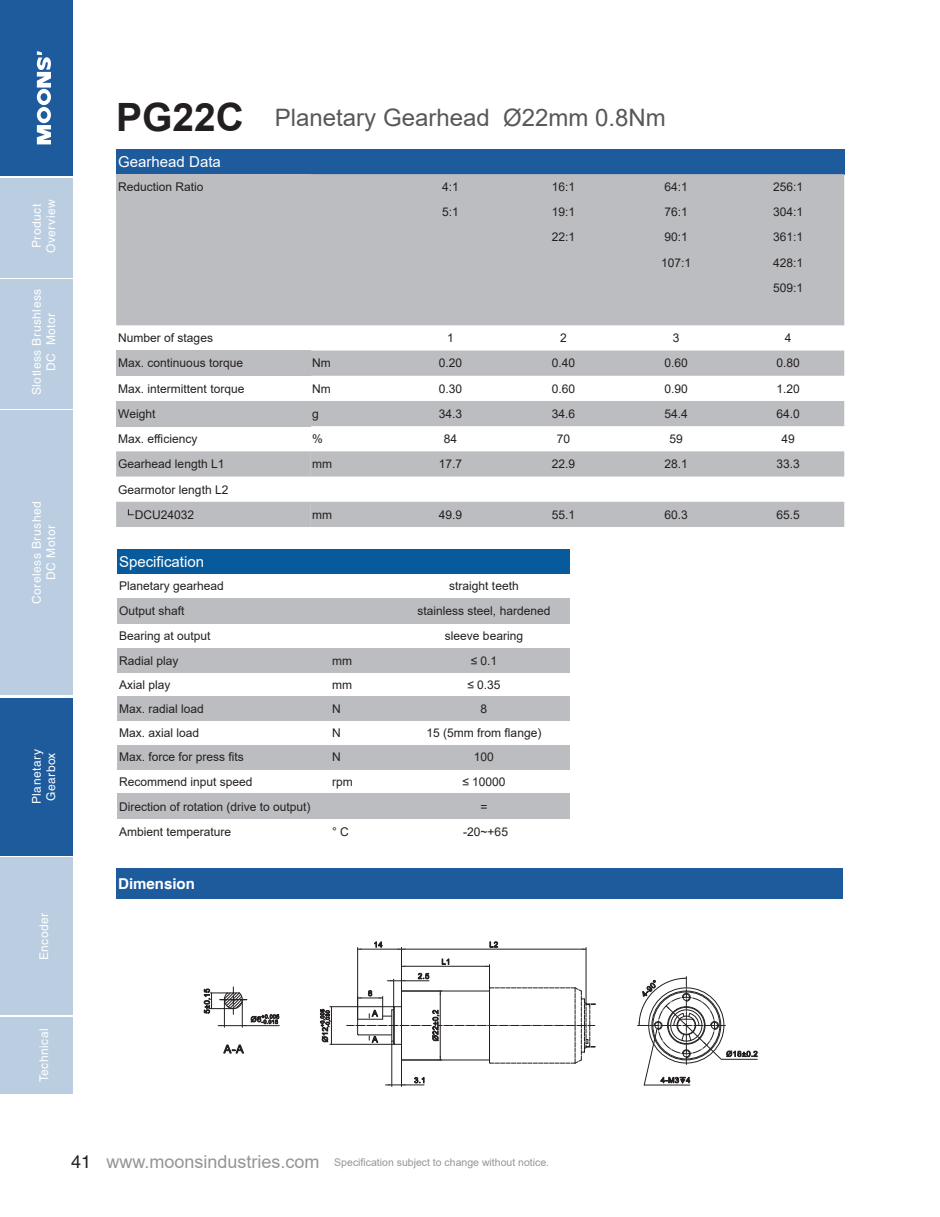
<style>
.page{position:relative;width:940px;height:1217px;background:#fff}
.page>*{position:absolute;margin:0;border:0;box-sizing:border-box;transform-origin:0 0}
.t1{font:700 39px "Arial";color:#231f20}
.t2{font:24px "Arial";color:#57585a}
.t3{font:18px "Arial";color:#939598}
.t4{font:15px "Arial";color:#fff}
.t5{font:700 15px "Helvetica";color:#fff}
.t6{font:12px/25.2px "Arial";color:#231f20}
.t7{font:12px/14.4px "Helvetica";letter-spacing:.04em;color:#fff;text-align:center}
.t8{font:10.5px "Arial";color:#939598}
.s1{font-family:"FZHTJW GB1 0";color:#231f20}
</style>
<div class="page">
<div style="left:0;top:178px;width:72px;height:99px;background:#bbcee1"></div>
<div style="left:0;top:0;width:72px;height:175px;background:#1e5b9c"></div>
<div style="left:0;top:279px;width:72px;height:129px;background:#bbcee1"></div>
<div style="left:0;top:410px;width:72px;height:284px;background:#bbcee1"></div>
<div style="left:0;top:697px;width:72px;height:158px;background:#1e5b9c"></div>
<div style="left:0;top:857px;width:72px;height:158px;background:#bbcee1"></div>
<div style="left:0;top:1016px;width:72px;height:77px;background:#bbcee1"></div>
<svg style="left:36px;top:51px;width:15px;height:93px"></svg>
<div style="left:116px;top:868px;width:726px;height:30px;background:#1e5b9c"></div>
<div style="left:116px;top:149px;width:616px;height:25px;background:#1e5b9c"></div>
<div style="left:732px;top:149px;width:112px;height:25px;background:#1e5b9c"></div>
<div style="left:116px;top:174px;width:728px;height:151px;background:#bcbdc0"></div>
<div style="left:116px;top:350px;width:194px;height:25px;background:#bcbdc0"></div>
<div style="left:310px;top:350px;width:534px;height:25px;background:#bcbdc0"></div>
<div style="left:116px;top:401px;width:194px;height:25px;background:#bcbdc0"></div>
<div style="left:310px;top:401px;width:534px;height:25px;background:#bcbdc0"></div>
<div style="left:117px;top:549px;width:452px;height:25px;background:#075b9c"></div>
<div style="left:117px;top:598px;width:213px;height:25px;background:#bcbdc0"></div>
<div style="left:330px;top:598px;width:69px;height:25px;background:#bcbdc0"></div>
<div style="left:399px;top:598px;width:170px;height:25px;background:#bcbdc0"></div>
<div style="left:117px;top:648px;width:213px;height:24px;background:#bcbdc0"></div>
<div style="left:330px;top:648px;width:69px;height:24px;background:#bcbdc0"></div>
<div style="left:399px;top:648px;width:170px;height:24px;background:#bcbdc0"></div>
<div style="left:117px;top:696px;width:213px;height:24px;background:#bcbdc0"></div>
<div style="left:330px;top:696px;width:69px;height:24px;background:#bcbdc0"></div>
<div style="left:399px;top:696px;width:170px;height:24px;background:#bcbdc0"></div>
<div style="left:117px;top:744px;width:213px;height:25px;background:#bcbdc0"></div>
<div style="left:330px;top:744px;width:69px;height:25px;background:#bcbdc0"></div>
<div style="left:399px;top:744px;width:170px;height:25px;background:#bcbdc0"></div>
<div style="left:117px;top:793px;width:213px;height:26px;background:#bcbdc0"></div>
<div style="left:330px;top:793px;width:69px;height:26px;background:#bcbdc0"></div>
<div style="left:399px;top:793px;width:170px;height:26px;background:#bcbdc0"></div>
<hr style="left:401px;top:948px;width:185px;height:1px;background:#231f20">
<hr style="left:586px;top:947px;width:1px;height:56px;background:#231f20">
<svg style="left:490px;top:941px;width:8px;height:6px"></svg>
<hr style="left:358px;top:948px;width:43px;height:1px;background:#231f20">
<hr style="left:357px;top:947px;width:1px;height:71px;background:#231f20">
<hr style="left:401px;top:947px;width:1px;height:43px;background:#231f20">
<svg style="left:374px;top:941px;width:8px;height:6px"></svg>
<hr style="left:330px;top:1006px;width:64px;height:1px;background:#231f20">
<hr style="left:330px;top:1043px;width:64px;height:1px;background:#231f20">
<svg style="left:320px;top:1006px;width:12px;height:38px"></svg>
<svg style="left:204px;top:986px;width:75px;height:40px"></svg>
<svg style="left:347px;top:958px;width:249px;height:128px"></svg>
<hr style="left:489px;top:990px;width:1px;height:69px;background:#231f20">
<svg style="left:224px;top:1044px;width:20px;height:8px"></svg>
<svg style="left:637px;top:976px;width:120px;height:109px"></svg>
<svg style="left:116px;top:451px;width:728px;height:76px"></svg>
<p class="t7" style="left:29px;top:253px;width:55px;rotate:-90deg">Product<br>Overview</p>
<p class="t7" style="left:29px;top:395px;width:108px;rotate:-90deg">Slotless Brushless<br>DC Motor</p>
<p class="t7" style="left:29px;top:604px;width:104px;rotate:-90deg">Coreless Brushed<br>DC Motor</p>
<p class="t7" style="left:29px;top:804px;width:56px;text-align:left;rotate:-90deg">Planetary<br>Gearbox</p>
<p class="t7" style="left:37px;top:959px;width:49px;rotate:-90deg">Encoder</p>
<p class="t7" style="left:37px;top:1081px;width:55px;rotate:-90deg">Technical</p>
<h1 class="t1" style="left:116px;top:90px;width:129px">PG22C</h1>
<h2 class="t2" style="left:275px;top:101px;width:392px">Planetary Gearhead Ø22mm 0.8Nm</h2>
<p class="t4" style="left:118px;top:151px;width:104px">Gearhead Data</p>
<p class="t6" style="left:118px;top:174px;width:87px">Reduction Ratio</p>
<p class="t6" style="left:442px;top:174px;width:18px">4:1</p>
<p class="t6" style="left:552px;top:174px;width:25px">16:1</p>
<p class="t6" style="left:664px;top:174px;width:25px">64:1</p>
<p class="t6" style="left:773px;top:174px;width:32px">256:1</p>
<p class="t6" style="left:442px;top:199px;width:18px">5:1</p>
<p class="t6" style="left:552px;top:199px;width:25px">19:1</p>
<p class="t6" style="left:664px;top:199px;width:25px">76:1</p>
<p class="t6" style="left:773px;top:199px;width:32px">304:1</p>
<p class="t6" style="left:552px;top:224px;width:25px">22:1</p>
<p class="t6" style="left:664px;top:224px;width:25px">90:1</p>
<p class="t6" style="left:773px;top:224px;width:32px">361:1</p>
<p class="t6" style="left:661px;top:250px;width:32px">107:1</p>
<p class="t6" style="left:773px;top:250px;width:32px">428:1<br>509:1</p>
<p class="t6" style="left:118px;top:325px;width:96px">Number of stages</p>
<p class="t6" style="left:447px;top:325px;width:8px">1</p>
<p class="t6" style="left:560px;top:325px;width:8px">2</p>
<p class="t6" style="left:673px;top:325px;width:8px">3</p>
<p class="t6" style="left:785px;top:325px;width:8px">4</p>
<p class="t6" style="left:118px;top:350px;width:126px">Max. continuous torque</p>
<p class="t6" style="left:312px;top:350px;width:20px">Nm</p>
<p class="t6" style="left:439px;top:350px;width:25px">0.20</p>
<p class="t6" style="left:552px;top:350px;width:25px">0.40</p>
<p class="t6" style="left:664px;top:350px;width:25px">0.60</p>
<p class="t6" style="left:776px;top:350px;width:25px">0.80</p>
<p class="t6" style="left:118px;top:375px;width:128px">Max. intermittent torque</p>
<p class="t6" style="left:312px;top:375px;width:20px">Nm</p>
<p class="t6" style="left:439px;top:375px;width:25px">0.30</p>
<p class="t6" style="left:552px;top:375px;width:25px">0.60</p>
<p class="t6" style="left:664px;top:375px;width:25px">0.90</p>
<p class="t6" style="left:776px;top:375px;width:25px">1.20</p>
<p class="t6" style="left:118px;top:401px;width:39px">Weight</p>
<p class="t6" style="left:312px;top:401px;width:8px">g</p>
<p class="t6" style="left:439px;top:401px;width:25px">34.3</p>
<p class="t6" style="left:552px;top:401px;width:25px">34.6</p>
<p class="t6" style="left:664px;top:401px;width:25px">54.4</p>
<p class="t6" style="left:776px;top:401px;width:25px">64.0</p>
<p class="t6" style="left:118px;top:426px;width:81px">Max. efficiency</p>
<p class="t6" style="left:312px;top:426px;width:12px">%</p>
<p class="t6" style="left:444px;top:426px;width:15px">84</p>
<p class="t6" style="left:557px;top:426px;width:15px">70</p>
<p class="t6" style="left:669px;top:426px;width:15px">59</p>
<p class="t6" style="left:781px;top:426px;width:15px">49</p>
<p class="t6" style="left:118px;top:451px;width:108px">Gearhead length L1</p>
<p class="t6" style="left:312px;top:451px;width:21px">mm</p>
<p class="t6" style="left:439px;top:451px;width:25px">17.7</p>
<p class="t6" style="left:552px;top:451px;width:25px">22.9</p>
<p class="t6" style="left:664px;top:451px;width:25px">28.1</p>
<p class="t6" style="left:776px;top:451px;width:25px">33.3</p>
<p class="t6" style="left:135px;top:476px;width:95px;text-indent:-17px">Gearmotor length L2<br>DCU24032</p>
<p class="t6" style="left:312px;top:501px;width:21px">mm</p>
<p class="t6" style="left:439px;top:501px;width:25px">49.9</p>
<p class="t6" style="left:552px;top:501px;width:25px">55.1</p>
<p class="t6" style="left:664px;top:501px;width:25px">60.3</p>
<p class="t6" style="left:776px;top:501px;width:25px">65.5</p>
<p class="t4" style="left:119px;top:551px;width:87px">Specification</p>
<p class="t6" style="left:119px;top:573px;width:106px">Planetary gearhead</p>
<p class="t6" style="left:449px;top:573px;width:71px">straight teeth</p>
<p class="t6" style="left:119px;top:598px;width:67px">Output shaft</p>
<p class="t6" style="left:417px;top:598px;width:134px">stainless steel, hardened</p>
<p class="t6" style="left:119px;top:623px;width:93px">Bearing at output</p>
<p class="t6" style="left:445px;top:623px;width:80px">sleeve bearing</p>
<p class="t6" style="left:119px;top:647px;width:61px">Radial play</p>
<p class="t6" style="left:332px;top:647px;width:21px">mm</p>
<p class="t6" style="left:471px;top:647px;width:28px">≤ 0.1</p>
<p class="t6" style="left:119px;top:671px;width:53px">Axial play</p>
<p class="t6" style="left:332px;top:671px;width:21px">mm</p>
<p class="t6" style="left:467px;top:671px;width:35px">≤ 0.35</p>
<p class="t6" style="left:119px;top:696px;width:86px">Max. radial load</p>
<p class="t6" style="left:332px;top:696px;width:10px">N</p>
<p class="t6" style="left:480px;top:696px;width:8px">8</p>
<p class="t6" style="left:119px;top:720px;width:82px">Max. axial load</p>
<p class="t6" style="left:332px;top:720px;width:10px">N</p>
<p class="t6" style="left:426px;top:720px;width:116px">15 (5mm from flange)</p>
<p class="t6" style="left:119px;top:744px;width:126px">Max. force for press fits</p>
<p class="t6" style="left:332px;top:744px;width:10px">N</p>
<p class="t6" style="left:474px;top:744px;width:22px">100</p>
<p class="t6" style="left:119px;top:768px;width:135px">Recommend input speed</p>
<p class="t6" style="left:332px;top:768px;width:22px">rpm</p>
<p class="t6" style="left:462px;top:768px;width:45px">≤ 10000</p>
<p class="t6" style="left:119px;top:793px;width:193px">Direction of rotation (drive to output)</p>
<p class="t6" style="left:480px;top:793px;width:9px">=</p>
<p class="t6" style="left:119px;top:818px;width:114px">Ambient temperature</p>
<p class="t6" style="left:332px;top:818px;width:18px">° C</p>
<p class="t6" style="left:463px;top:818px;width:46px">-20~+65</p>
<p class="t5" style="left:118px;top:874px;width:78px">Dimension</p>
<h3 class="t3" style="left:71px;top:1148px;width:250px"><span class="s1">41</span> www.moonsindustries.com</h3>
<p class="t8" style="left:334px;top:1154px;width:216px">Specification subject to change without notice.</p>
</div>
